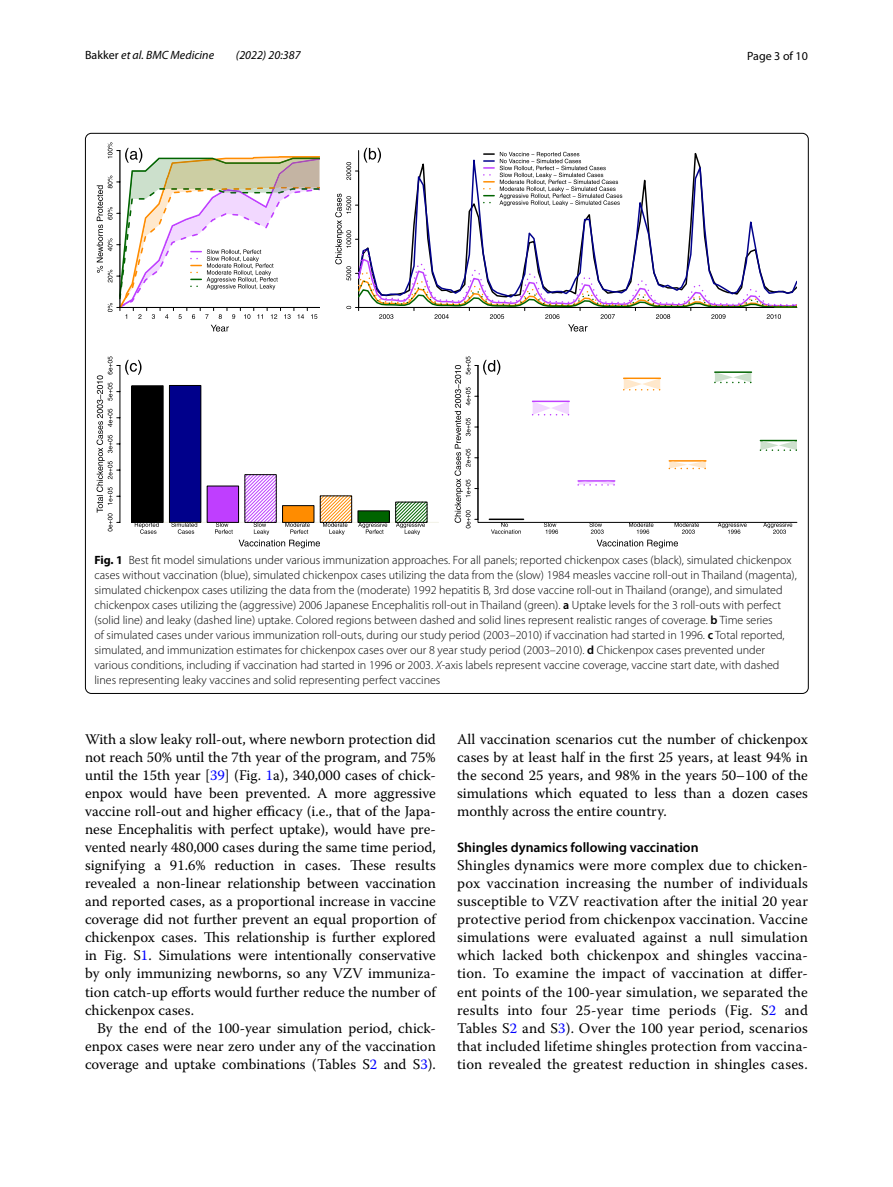
<style>
.page{position:relative;width:893px;height:1187px;background:#fff}
.page>*{position:absolute;margin:0;border:0;box-sizing:border-box;transform-origin:0 0}
.t1{font:14.7px/18px "Warnock Pro";color:#000;text-align:justify}
.t2{font:600 13.8px "Myriad Pro";color:#000}
.t3{font:300 12px/15px "Myriad Pro";color:#000}
.t4{font:italic 12px "Myriad Pro";color:#000}
.t5{font:12px "Myriad Pro";color:#000}
.s1{font-style:normal}
.s2{font-weight:700}
.s3{font-weight:600}
.s4{font-style:italic}
.s5{color:#00f}
.s6{font-family:"Warnock Pro Regular 2"}
</style>
<div class="page">
<svg style="left:211px;top:325px;width:18px;height:6px"></svg>
<svg style="left:521px;top:372px;width:276px;height:151px"></svg>
<hr style="left:489px;top:518px;width:34px;height:2px;background:#000">
<hr style="left:532px;top:400px;width:38px;height:2px;background:#bf3eff">
<svg style="left:532px;top:402px;width:37px;height:13px"></svg>
<hr style="left:577px;top:480px;width:38px;height:1px;background:#bf3eff">
<svg style="left:577px;top:481px;width:38px;height:4px"></svg>
<hr style="left:623px;top:377px;width:38px;height:2px;background:#ff8c00">
<svg style="left:623px;top:378px;width:37px;height:12px"></svg>
<hr style="left:669px;top:460px;width:37px;height:1px;background:#ff8c00">
<svg style="left:669px;top:461px;width:37px;height:8px"></svg>
<hr style="left:714px;top:371px;width:38px;height:2px;background:#006400">
<svg style="left:714px;top:372px;width:37px;height:11px"></svg>
<svg style="left:760px;top:440px;width:37px;height:11px"></svg>
<svg style="left:544px;top:522px;width:14px;height:12px"></svg>
<svg style="left:589px;top:522px;width:110px;height:26px"></svg>
<svg style="left:718px;top:522px;width:29px;height:12px"></svg>
<svg style="left:763px;top:522px;width:29px;height:12px"></svg>
<svg style="left:97px;top:142px;width:223px;height:177px"></svg>
<svg style="left:335px;top:148px;width:462px;height:183px"></svg>
<svg style="left:455px;top:356px;width:66px;height:178px"></svg>
<svg style="left:97px;top:356px;width:331px;height:192px"></svg>
<p class="t4" style="left:85px;top:48px;width:131px"><span class="s1">Bakker</span> et al. BMC Medicine</p>
<p class="t4" style="left:236px;top:48px;width:66px">(2022) 20:387</p>
<p class="t5" style="left:747px;top:48px;width:62px">Page 3 of 10</p>
<p class="t3" style="left:94px;top:552px;width:704px"><span class="s2">Fig. 1</span> Best fit model simulations under various immunization approaches. For all panels; reported chickenpox cases (black), simulated chickenpox cases without vaccination (blue), simulated chickenpox cases utilizing the data from the (slow) 1984 measles vaccine roll-out in Thailand (magenta), simulated chickenpox cases utilizing the data from the (moderate) 1992 hepatitis B, 3rd dose vaccine roll-out in Thailand (orange), and simulated chickenpox cases utilizing the (aggressive) 2006 Japanese Encephalitis roll-out in Thailand (green). <span class="s3">a</span> Uptake levels for the 3 roll-outs with perfect (solid line) and leaky (dashed line) uptake. Colored regions between dashed and solid lines represent realistic ranges of coverage. <span class="s3">b</span> Time series<br>of simulated cases under various immunization roll-outs, during our study period (2003–2010) if vaccination had started in 1996. <span class="s3">c</span> Total reported, simulated, and immunization estimates for chickenpox cases over our 8 year study period (2003–2010). <span class="s3">d</span> Chickenpox cases prevented under various conditions, including if vaccination had started in 1996 or 2003. <span class="s4">X</span>-axis labels represent vaccine coverage, vaccine start date, with dashed lines representing leaky vaccines and solid representing perfect vaccines</p>
<p class="t1" style="left:85px;top:730px;width:352px">With a slow leaky roll-out, where newborn protection did not reach 50% until the 7th year of the program, and 75% until the 15th year [<span class="s5">39</span>] (Fig. <span class="s5">1</span>a), 340,000 cases of chick&shy;enpox would have been prevented. A more aggressive vaccine roll-out and higher efficacy (i.e., that of the Japa&shy;nese Encephalitis with perfect uptake), would have pre&shy;vented nearly 480,000 cases during the same time period, signifying a <span class="s6">91.6%</span> reduction in cases. These results revealed a non-linear relationship between vaccination and reported cases, as a proportional increase in vaccine coverage did not further prevent an equal proportion of chickenpox cases. This relationship is further explored in Fig. S<span class="s5">1</span>. Simulations were intentionally conservative by only immunizing newborns, so any VZV immuniza&shy;tion catch-up efforts would further reduce the number of chickenpox cases.</p>
<p class="t1" style="left:85px;top:1018px;width:352px;text-indent:12px">By the end of the 100-year simulation period, chick&shy;enpox cases were near zero under any of the vaccination coverage and uptake combinations (Tables S<span class="s5">2</span> and S<span class="s5">3</span>).</p>
<p class="t1" style="left:457px;top:730px;width:352px">All vaccination scenarios cut the number of chickenpox cases by at least half in the first 25 years, at least 94% in the second 25 years, and 98% in the years 50–100 of the simulations which equated to less than a dozen cases monthly across the entire country.</p>
<p class="t2" style="left:457px;top:839px;width:243px">Shingles dynamics following vaccination</p>
<p class="t1" style="left:457px;top:856px;width:352px">Shingles dynamics were more complex due to chicken&shy;pox vaccination increasing the number of individuals susceptible to VZV reactivation after the initial 20 year protective period from chickenpox vaccination. Vaccine simulations were evaluated against a null simulation which lacked both chickenpox and shingles vaccina&shy;tion. To examine the impact of vaccination at differ&shy;ent points of the 100-year simulation, we separated the results into four 25-year time periods (Fig. S<span class="s5">2</span> and Tables S<span class="s5">2</span> and S<span class="s5">3</span>). Over the 100 year period, scenarios that included lifetime shingles protection from vaccina&shy;tion revealed the greatest reduction in shingles cases.</p>
</div>
